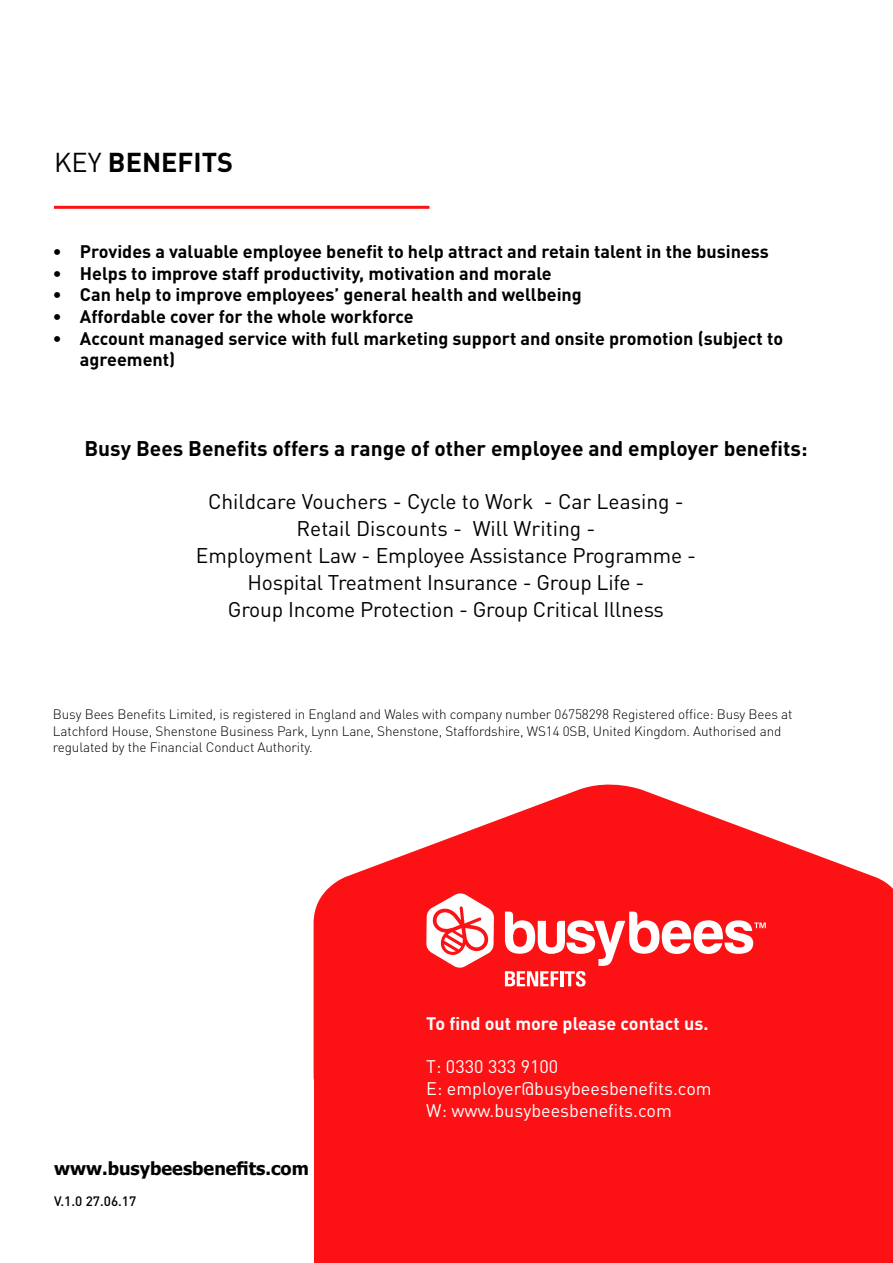
<style>
.page{position:relative;width:893px;height:1263px;background:#fff}
.page>*{position:absolute;margin:0;border:0;box-sizing:border-box;transform-origin:0 0}
.t1{font:700 27px "DIN Pro";color:#000}
.t2{font:21px/27px "DIN Pro";letter-spacing:-.01em;color:#000;text-align:center}
.t3{font:700 21px "DIN Pro";color:#000}
.t4{font:700 18px/21.6px "DIN Pro";color:#000}
.t5{font:18px/21.6px "DIN Pro";color:#fff}
.t6{font:700 18px "DIN Pro";color:#fff}
.t7{font:700 18px "Tahoma";color:#000}
.t8{font:300 13.5px/16.5px "DIN Pro";letter-spacing:-.01em;color:#000}
.t9{font:500 13.5px "DIN Pro";color:#000}
.s1{font-weight:400}
</style>
<div class="page">
<hr style="left:54px;top:206px;width:375px;height:3px;background:#fc1114">
<div style="left:314px;top:933px;width:579px;height:330px;background:#fc1114"></div>
<svg style="left:314px;top:784px;width:579px;height:203px;fill:#fc1114"></svg>
<svg style="left:426px;top:893px;width:68px;height:75px"></svg>
<svg style="left:505px;top:911px;width:261px;height:75px"></svg>
<h1 class="t1" style="left:54px;top:143px;width:181px"><span class="s1">KEY</span> BENEFITS</h1>
<p class="t4" style="left:53px;top:240px;width:717px">• Provides a valuable employee benefit to help attract and retain talent in the business</p>
<p class="t4" style="left:53px;top:262px;width:500px">• Helps to improve staff productivity, motivation and morale</p>
<p class="t4" style="left:53px;top:283px;width:530px">• Can help to improve employees’ general health and wellbeing</p>
<p class="t4" style="left:53px;top:305px;width:362px">• Affordable cover for the whole workforce</p>
<p class="t4" style="left:80px;top:327px;width:705px;text-indent:-27px">• Account managed service with full marketing support and onsite promotion (subject to agreement)</p>
<p class="t3" style="left:84px;top:434px;width:725px">Busy Bees Benefits offers a range of other employee and employer benefits:</p>
<p class="t2" style="left:196px;top:487px;width:502px">Childcare Vouchers - Cycle to Work - Car Leasing - Retail Discounts - Will Writing -<br>Employment Law - Employee Assistance Programme - Hospital Treatment Insurance - Group Life -<br>Group Income Protection - Group Critical Illness</p>
<p class="t8" style="left:53px;top:706px;width:741px">Busy Bees Benefits Limited, is registered in England and Wales with company number 06758298 Registered office: Busy Bees at<br>Latchford House, Shenstone Business Park, Lynn Lane, Shenstone, Staffordshire, WS14 0SB, United Kingdom. Authorised and regulated by the Financial Conduct Authority.</p>
<p class="t7" style="left:54px;top:1155px;width:256px">www.busybeesbenefits.com</p>
<p class="t9" style="left:54px;top:1191px;width:84px">V.1.0 27.06.17</p>
<p class="t6" style="left:426px;top:1011px;width:284px">To find out more please contact us.</p>
<p class="t5" style="left:426px;top:1055px;width:287px">T: 0330 333 9100<br>E: employer@busybeesbenefits.com<br>W: www.busybeesbenefits.com</p>
</div>
